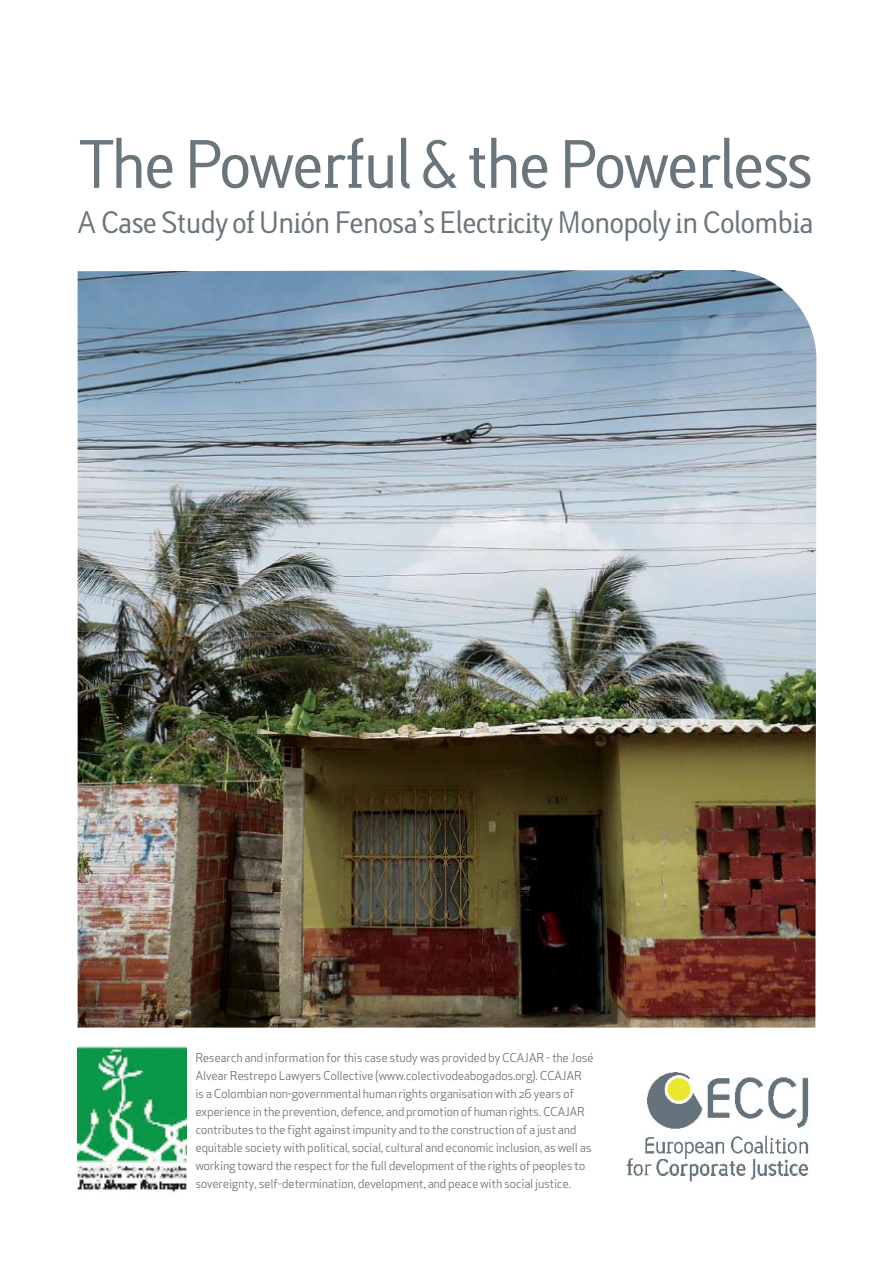
<style>
.page{position:relative;width:893px;height:1263px;background:#fff}
.page>*{position:absolute;margin:0;border:0;box-sizing:border-box;transform-origin:0 0}
.t1{font:61.2px "Lacuna";letter-spacing:-.05em;color:#6a757c}
.t2{font:27.75px "Lacuna";letter-spacing:-.04em;color:#6a757c}
.t3{font:12px/18px "Apex Sans Book ST";letter-spacing:-.03em;color:#6a757c}
</style>
<div class="page">
<img style="left:626px;top:1072px;width:183px;height:110px">
<img style="left:77px;top:1047px;width:110px;height:146px">
<img style="left:78px;top:270px;width:738px;height:757px">
<h1 class="t1" style="left:77px;top:127px;width:737px">The Powerful &amp; the Powerless</h1>
<h2 class="t2" style="left:77px;top:205px;width:738px">A Case Study of Unión Fenosa’s Electricity Monopoly in Colombia</h2>
<p class="t3" style="left:195px;top:1049px;width:400px">Research and information for this case study was provided by CCAJAR - the José Alvear Restrepo Lawyers Collective (www.colectivodeabogados.org). CCAJAR<br>is a Colombian non-governmental human rights organisation with 26 years of experience in the prevention, defence, and promotion of human rights. CCAJAR contributes to the fight against impunity and to the construction of a just and equitable society with political, social, cultural and economic inclusion, as well as working toward the respect for the full development of the rights of peoples to sovereignty, self-determination, development, and peace with social justice.</p>
</div>
